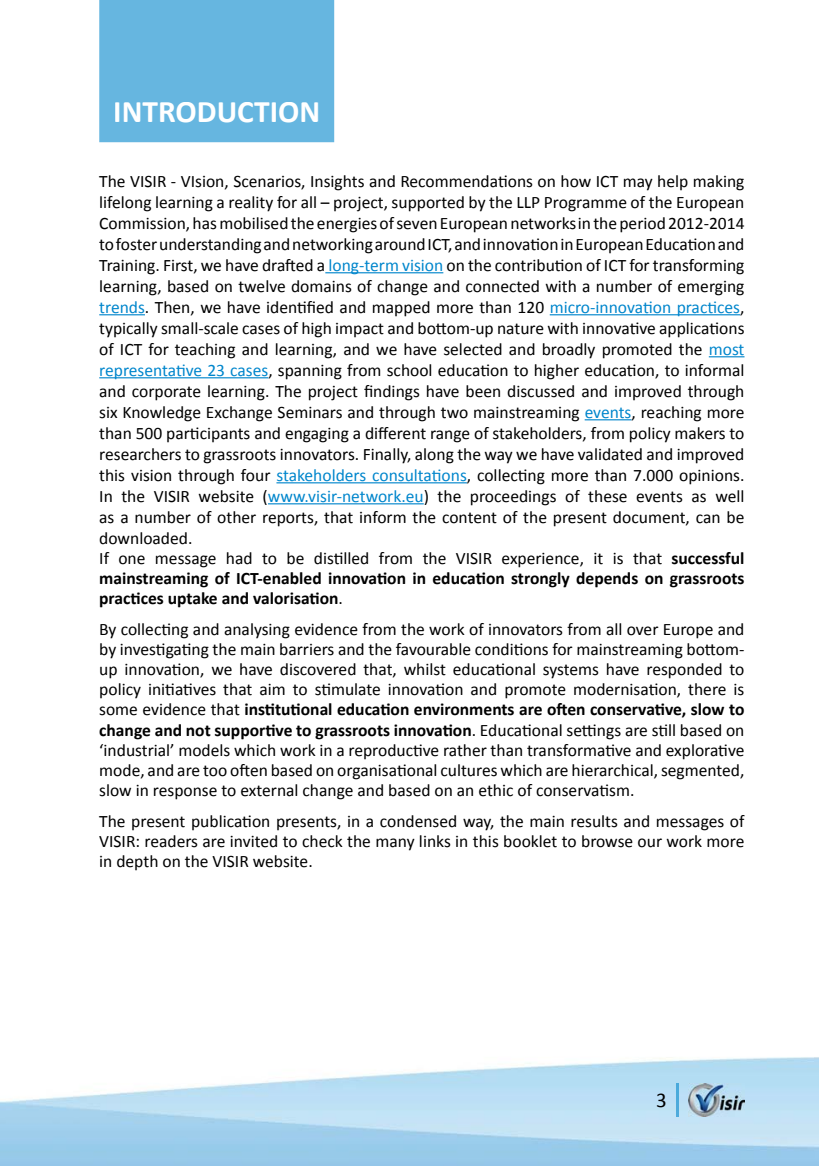
<style>
.page{position:relative;width:819px;height:1166px;background:#fff}
.page>*{position:absolute;margin:0;border:0;box-sizing:border-box;transform-origin:0 0}
.t1{font:700 31.5px "Calibri";color:#fff}
.t2{font:21px "Calibri";color:#000}
.t3{font:17.5px/20.8px "Calibri";color:#000;text-align:justify}
.s1{color:#0086cc}
.s2{font-weight:700}
</style>
<div class="page">
<img style="left:0;top:1057px;width:819px;height:109px">
<div style="left:99px;top:0;width:235px;height:142px;background:#66b6e0"></div>
<div style="left:115px;top:102px;width:203px;height:21px;background:#66b6e0"></div>
<img style="left:688px;top:1084px;width:56px;height:32px">
<img style="left:676px;top:1084px;width:2px;height:32px">
<hr style="left:325px;top:272px;width:118px;height:1px;background:#0086cc">
<hr style="left:99px;top:314px;width:46px;height:1px;background:#0086cc">
<hr style="left:549px;top:314px;width:191px;height:1px;background:#0086cc">
<hr style="left:708px;top:356px;width:36px;height:1px;background:#0086cc">
<hr style="left:99px;top:377px;width:169px;height:1px;background:#0086cc">
<hr style="left:584px;top:419px;width:47px;height:1px;background:#0086cc">
<hr style="left:276px;top:482px;width:191px;height:1px;background:#0086cc">
<hr style="left:268px;top:503px;width:156px;height:1px;background:#0086cc">
<h1 class="t1" style="left:113px;top:92px;width:208px">INTRODUCTION</h1>
<p class="t3" style="left:99px;top:171px;width:646px;text-align:left">The VISIR - VIsion, Scenarios, Insights and Recommendations on how ICT may help making lifelong learning a reality for all – project, supported by the LLP Programme of the European Commission, has mobilised the energies of seven European networksin the period 2012-2014 to foster understanding and networking around ICT, and innovation in European Education and Training. First, we have drafted a <span class="s1">long-term vision</span> on the contribution of ICT for transforming learning, based on twelve domains of change and connected with a number of emerging <span class="s1">trends</span>. Then, we have identified and mapped more than 120 <span class="s1">micro-innovation practices</span>, typically small-scale cases of high impact and bottom-up nature with innovative applications of ICT for teaching and learning, and we have selected and broadly promoted the <span class="s1">most representative 23 cases</span>, spanning from school education to higher education, to informal and corporate learning. The project findings have been discussed and improved through six Knowledge Exchange Seminars and through two mainstreaming <span class="s1">events</span>, reaching more than 500 participants and engaging a different range of stakeholders, from policy makers to researchers to grassroots innovators. Finally, along the way we have validated and improved this vision through four <span class="s1">stakeholders consultations</span>, collecting more than 7.000 opinions.<br>In the VISIR website (<span class="s1">www.visir-network.eu</span>) the proceedings of these events as well as a number of other reports, that inform the content of the present document, can be downloaded.<br>If one message had to be distilled from the VISIR experience, it is that <span class="s2">successful mainstreaming of ICT-enabled innovation in education strongly depends on grassroots practices uptake and valorisation</span>.</p>
<p class="t3" style="left:99px;top:619px;width:646px;line-height:20.1px">By collecting and analysing evidence from the work of innovators from all over Europe and by investigating the main barriers and the favourable conditions for mainstreaming bottom&shy;up innovation, we have discovered that, whilst educational systems have responded to policy initiatives that aim to stimulate innovation and promote modernisation, there is some evidence that <span class="s2">institutional education environments are often conservative, slow to change and not supportive to grassroots innovation</span>. Educational settings are still based on ‘industrial’ models which work in a reproductive rather than transformative and explorative mode, and are too often based on organisational cultures which are hierarchical, segmented, slow in response to external change and based on an ethic of conservatism.</p>
<p class="t3" style="left:99px;top:811px;width:646px;line-height:20.1px">The present publication presents, in a condensed way, the main results and messages of VISIR: readers are invited to check the many links in this booklet to browse our work more in depth on the VISIR website.</p>
<p class="t2" style="left:656px;top:1087px;width:12px">3</p>
</div>
